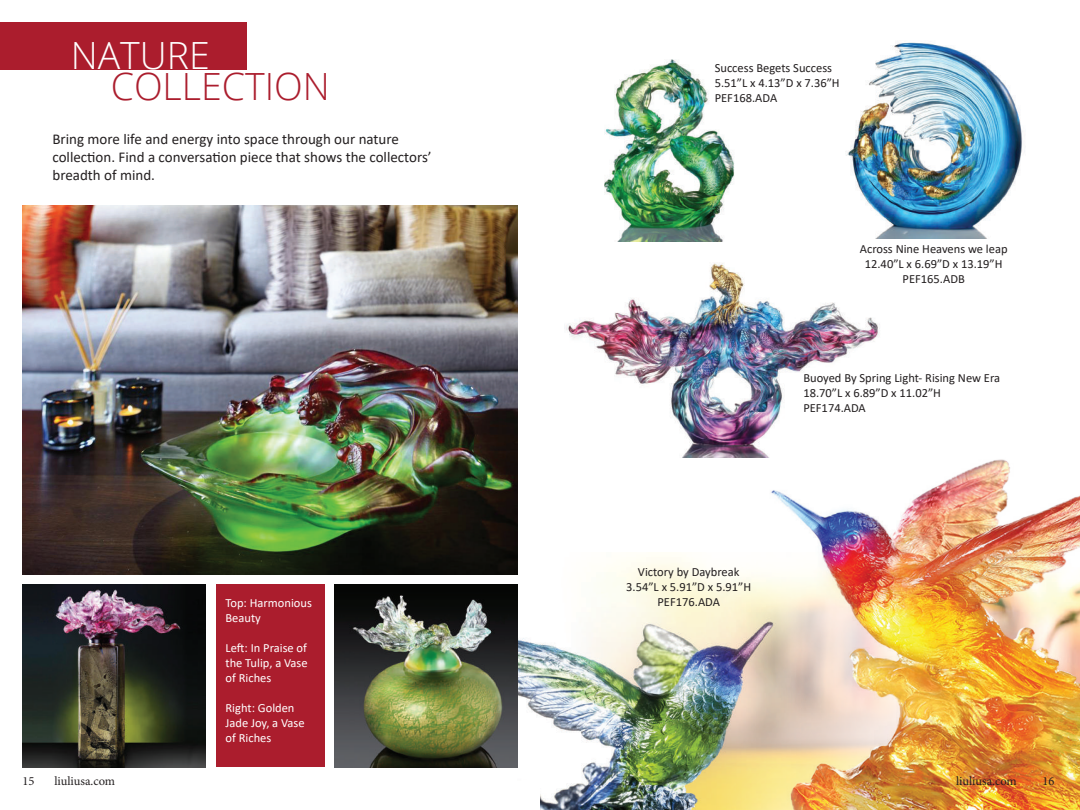
<style>
.page{position:relative;width:1080px;height:810px;background:#fff}
.page>*{position:absolute;margin:0;border:0;box-sizing:border-box;transform-origin:0 0}
.t1{font:300 37.5px "Open Sans";color:#ab1d2d}
.t2{font:300 37.5px "Open Sans";color:#fff}
.t3{font:15px/18px "Calibri";color:#231f20}
.t4{font:12.5px/15px "Calibri";color:#231f20;text-align:center}
.t5{font:12.5px/15px "Calibri";color:#fff}
.t6{font:12.5px "Minion Pro";color:#231f20}
</style>
<div class="page">
<img style="left:518px;top:556px;width:149px;height:254px">
<img style="left:667px;top:457px;width:413px;height:353px">
<img style="left:566px;top:263px;width:314px;height:194px">
<div style="left:0;top:22px;width:247px;height:48px;background:#ab1d2d"></div>
<img style="left:22px;top:205px;width:495px;height:369px">
<img style="left:335px;top:584px;width:183px;height:183px">
<img style="left:22px;top:584px;width:183px;height:183px">
<img style="left:604px;top:59px;width:130px;height:182px">
<img style="left:845px;top:41px;width:180px;height:198px">
<div style="left:216px;top:584px;width:108px;height:183px;background:#ab1d2d"></div>
<div style="left:499px;top:782px;width:41px;height:28px;background:#fff"></div>
<h1 class="t2" style="left:71px;top:30px;width:141px">NATURE</h1>
<h1 class="t1" style="left:111px;top:60px;width:221px">COLLECTION</h1>
<p class="t3" style="left:52px;top:130px;width:381px">Bring more life and energy into space through our nature collection. Find a conversation piece that shows the collectors’ breadth of mind.</p>
<p class="t5" style="left:226px;top:595px;width:88px">Top: Harmonious<br>Beauty</p>
<p class="t5" style="left:226px;top:640px;width:84px;text-align:justify">Left: In Praise of the Tulip, a Vase of Riches</p>
<p class="t5" style="left:226px;top:700px;width:81px">Right: Golden<br>Jade Joy, a Vase of Riches</p>
<p class="t4" style="left:715px;top:60px;width:127px;text-align:left">Success Begets Success<br>5.51”L x 4.13”D x 7.36”H<br>PEF168.ADA</p>
<p class="t4" style="left:860px;top:241px;width:149px">Across Nine Heavens we leap<br>12.40”L x 6.69”D x 13.19”H<br>PEF165.ADB</p>
<p class="t4" style="left:803px;top:370px;width:198px;text-align:left">Buoyed By Spring Light- Rising New Era<br>18.70”L x 6.89”D x 11.02”H<br>PEF174.ADA</p>
<p class="t4" style="left:626px;top:564px;width:127px">Victory by Daybreak<br>3.54”L x 5.91”D x 5.91”H<br>PEF176.ADA</p>
<p class="t6" style="left:22px;top:773px;width:14px">15</p>
<p class="t6" style="left:54px;top:773px;width:62px">liuliusa.com</p>
<p class="t6" style="left:956px;top:773px;width:62px">liuliusa.com</p>
<p class="t6" style="left:1042px;top:773px;width:14px">16</p>
</div>
